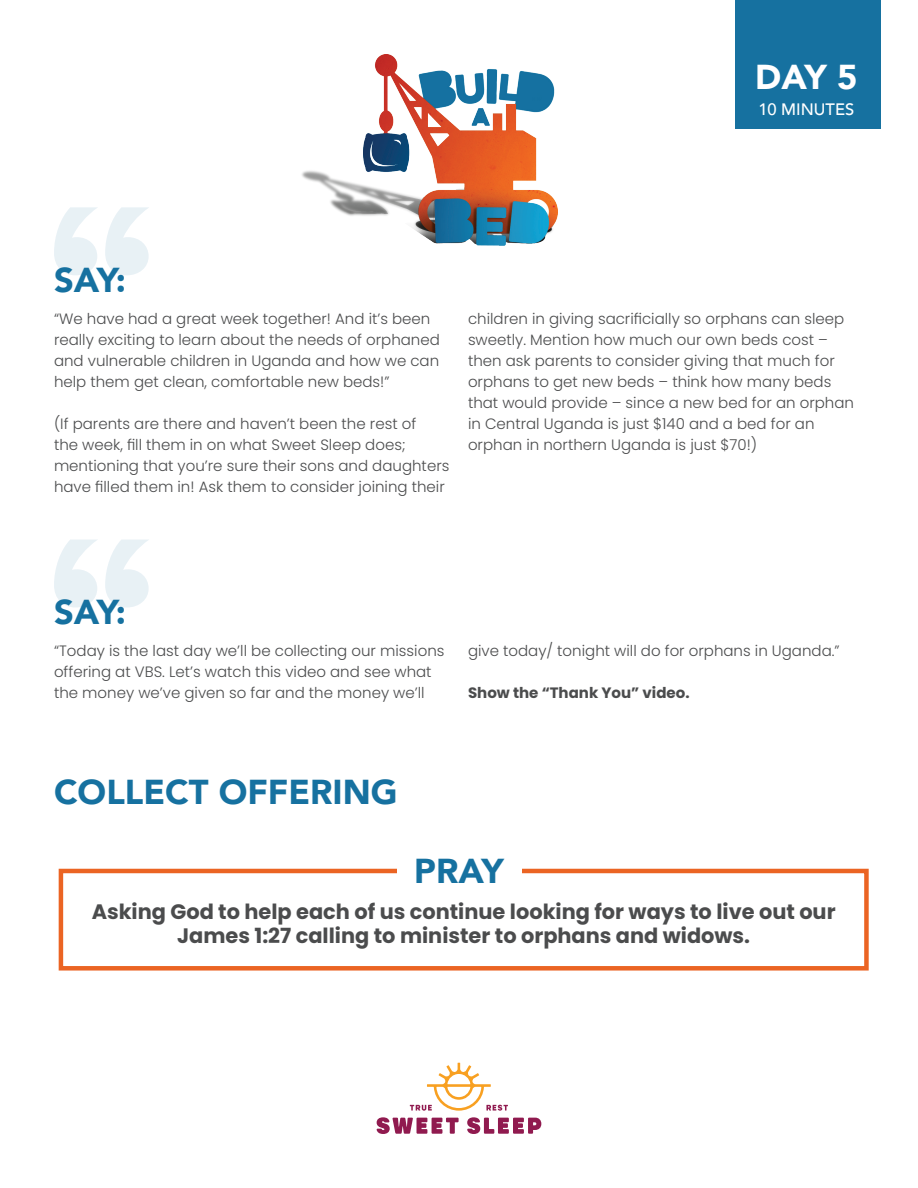
<style>
.page{position:relative;width:918px;height:1188px;background:#fff}
.page>*{position:absolute;margin:0;border:0;box-sizing:border-box;transform-origin:0 0}
.t1{font:900 34.5px "Avenir";color:#1671a0}
.t2{font:900 34.5px "Avenir";color:#fff}
.t3{font:700 20.85px/23.9px "Poppins";color:#4b4c4d;text-align:center}
.t4{font:500 16.5px "Avenir";color:#fff}
.t5{font:300 15px/21px "Poppins";color:#4b4c4d}
.t6{font:700 15px "Poppins";color:#4b4c4d}
</style>
<div class="page">
<div style="left:735px;top:0;width:145px;height:129px;background:#1671a0"></div>
<svg style="left:54px;top:207px;width:95px;height:68px"></svg>
<svg style="left:54px;top:540px;width:95px;height:68px"></svg>
<img style="left:302px;top:54px;width:256px;height:192px">
<div style="left:59px;top:869px;width:810px;height:102px;border:4px solid #eb6423"></div>
<div style="left:397px;top:857px;width:124px;height:79px;background:#fff"></div>
<svg style="left:410px;top:1063px;width:98px;height:48px"></svg>
<svg style="left:377px;top:1117px;width:82px;height:17px"></svg>
<svg style="left:467px;top:1117px;width:74px;height:17px"></svg>
<h1 class="t2" style="left:755px;top:47px;width:104px">DAY 5</h1>
<p class="t4" style="left:758px;top:95px;width:97px">10 MINUTES</p>
<h1 class="t1" style="left:54px;top:251px;width:74px">SAY:</h1>
<p class="t5" style="left:54px;top:308px;width:387px">“We have had a great week together! And it’s been really exciting to learn about the needs of orphaned and vulnerable children in Uganda and how we can help them get clean, comfortable new beds!”</p>
<p class="t5" style="left:54px;top:413px;width:397px">(If parents are there and haven’t been the rest of<br>the week, fill them in on what Sweet Sleep does; mentioning that you’re sure their sons and daughters have filled them in! Ask them to consider joining their</p>
<p class="t5" style="left:468px;top:308px;width:388px">children in giving sacrificially so orphans can sleep sweetly. Mention how much our own beds cost – then ask parents to consider giving that much for orphans to get new beds – think how many beds that would provide – since a new bed for an orphan in Central Uganda is just $140 and a bed for an orphan in northern Uganda is just $70!)</p>
<h1 class="t1" style="left:54px;top:583px;width:74px">SAY:</h1>
<p class="t5" style="left:54px;top:640px;width:392px">“Today is the last day we’ll be collecting our missions offering at VBS. Let’s watch this video and see what the money we’ve given so far and the money we’ll</p>
<p class="t5" style="left:468px;top:640px;width:373px">give today/ tonight will do for orphans in Uganda.”</p>
<p class="t6" style="left:468px;top:684px;width:223px">Show the “Thank You” video.</p>
<h1 class="t1" style="left:54px;top:762px;width:345px">COLLECT OFFERING</h1>
<h1 class="t1" style="left:414px;top:841px;width:91px">PRAY</h1>
<h2 class="t3" style="left:92px;top:900px;width:745px">Asking God to help each of us continue looking for ways to live out our<br>James 1:27 calling to minister to orphans and widows.</h2>
</div>
